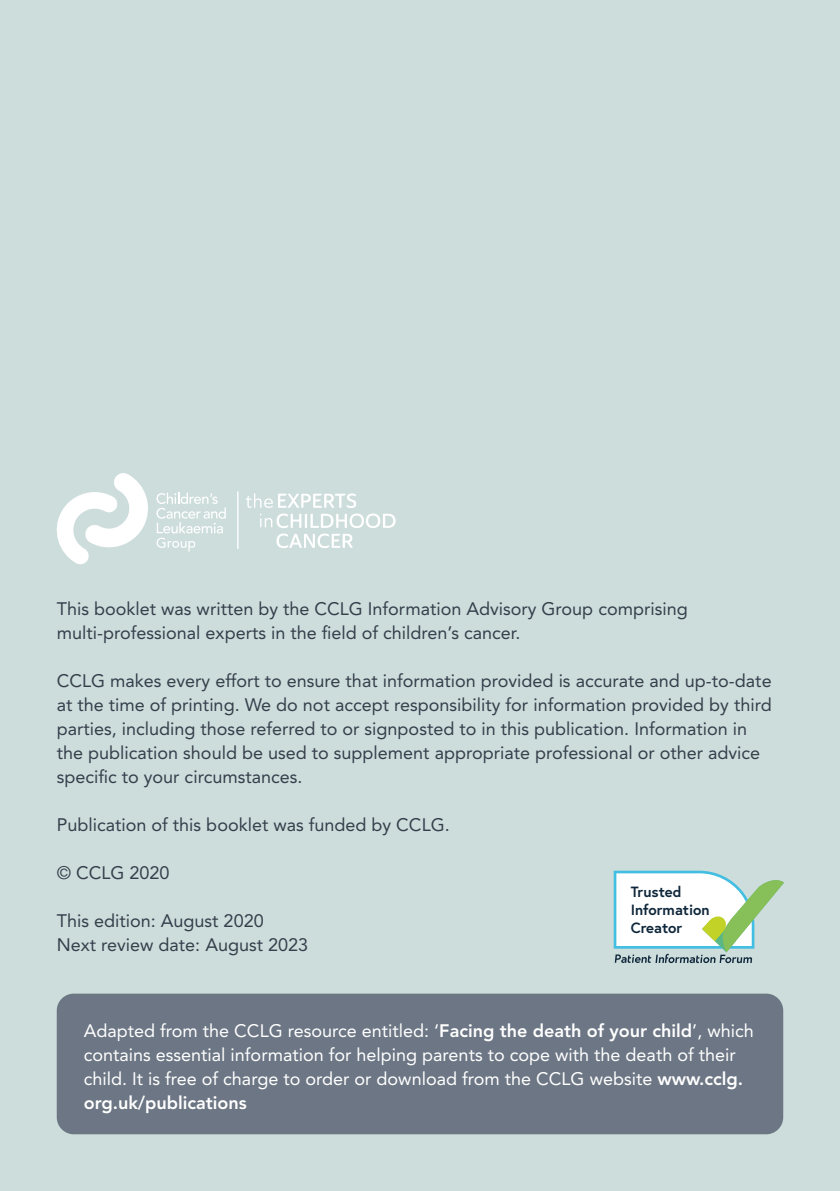
<style>
.page{position:relative;width:840px;height:1191px;background:#fff}
.page>*{position:absolute;margin:0;border:0;box-sizing:border-box;transform-origin:0 0}
.t1{font:18px/24px "Avenir LT Pro";color:#353f4b}
.t2{font:18px/24px "Avenir LT Pro";color:#fff}
.t3{font:700 14.8px/17.8px "Europa";color:#0f273b}
.s1{font-weight:800}
</style>
<div class="page">
<div style="left:0;top:0;width:839px;height:1191px;background:#cddddc"></div>
<svg style="left:56px;top:473px;width:92px;height:91px"></svg>
<svg style="left:156px;top:492px;width:70px;height:59px"></svg>
<hr style="left:237px;top:491px;width:1px;height:58px;background:#fff">
<svg style="left:246px;top:493px;width:149px;height:55px"></svg>
<div style="left:57px;top:993px;width:725px;height:141px;background:#6c7684;border-radius:17px"></div>
<svg style="left:613px;top:870px;width:170px;height:93px"></svg>
<p class="t1" style="left:57px;top:597px;width:632px">This booklet was written by the CCLG Information Advisory Group comprising multi-professional experts in the field of children’s cancer.</p>
<p class="t1" style="left:57px;top:669px;width:716px">CCLG makes every effort to ensure that information provided is accurate and up-to-date at the time of printing. We do not accept responsibility for information provided by third parties, including those referred to or signposted to in this publication. Information in the publication should be used to supplement appropriate professional or other advice specific to your circumstances.</p>
<p class="t1" style="left:57px;top:813px;width:394px">Publication of this booklet was funded by CCLG.</p>
<p class="t1" style="left:57px;top:861px;width:114px">© CCLG 2020</p>
<p class="t1" style="left:57px;top:909px;width:253px">This edition: August 2020<br>Next review date: August 2023</p>
<p class="t3" style="left:630px;top:882px;width:80px">Trusted<br>Information<br>Creator</p>
<p class="t2" style="left:84px;top:1018px;width:671px">Adapted from the CCLG resource entitled: ‘<span class="s1">Facing the death of your child</span>’, which contains essential information for helping parents to cope with the death of their child. It is free of charge to order or download from the CCLG website <span class="s1">www.cclg. org.uk/publications</span></p>
</div>
